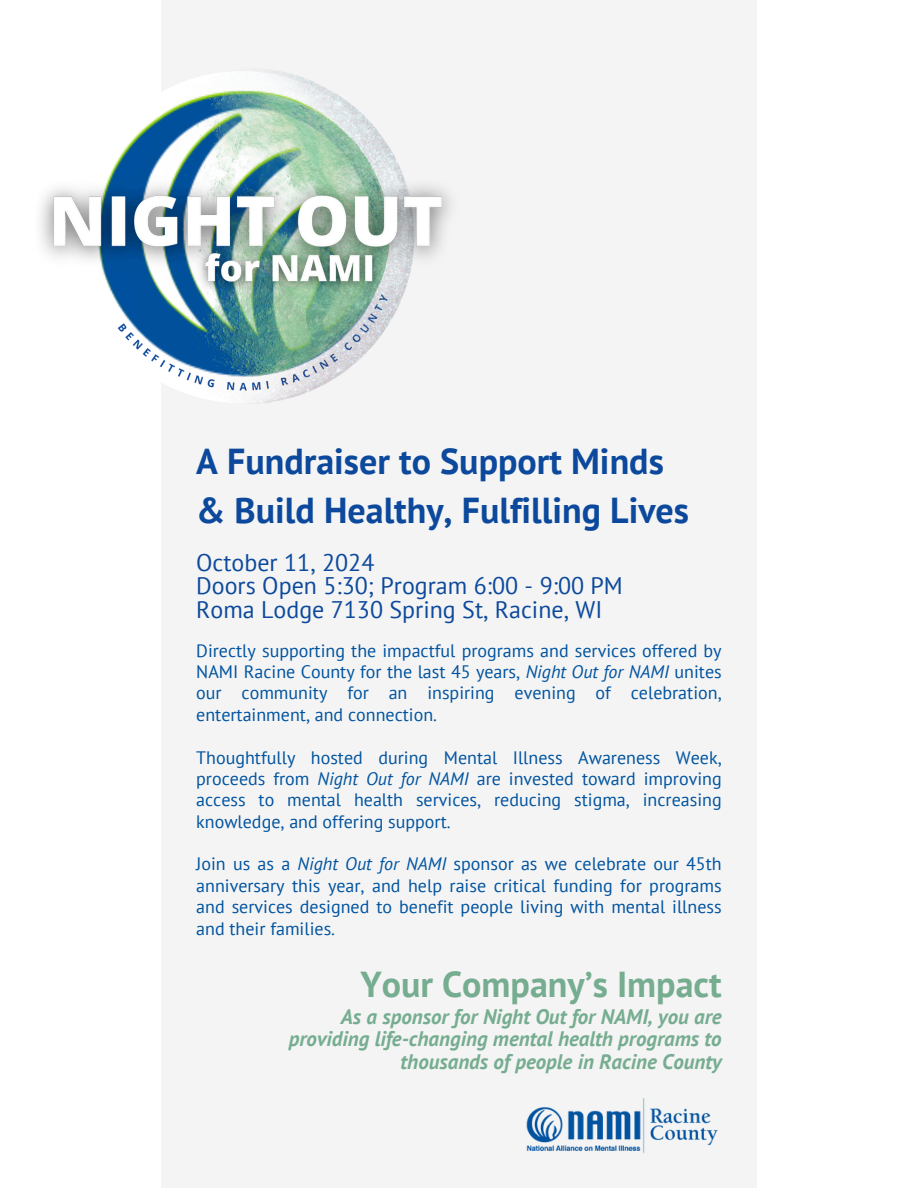
<style>
.page{position:relative;width:918px;height:1188px;background:#fff}
.page>*{position:absolute;margin:0;border:0;box-sizing:border-box;transform-origin:0 0}
.t1{font:700 36px/49.5px "PT Sans";color:#0c499c}
.t2{font:700 36px "PT Sans";color:#76ad90}
.t3{font:24px/23.7px "PT Sans";color:#0c499c}
.t4{font:italic 700 21px/22.5px "PT Sans";color:#76ad90;text-align:right}
.t5{font:18px/21.3px "PT Sans";color:#00539f;text-align:justify}
.s1{font-style:italic}
</style>
<div class="page">
<div style="left:161px;top:0;width:596px;height:1188px;background:#f4f4f4"></div>
<img style="left:526px;top:1098px;width:192px;height:55px">
<img style="left:40px;top:70px;width:411px;height:334px">
<p class="t1" style="left:196px;top:436px;width:494px">A Fundraiser to Support Minds &amp; Build Healthy, Fulfilling Lives</p>
<h2 class="t3" style="left:196px;top:550px;width:428px">October 11, 2024<br>Doors Open 5:30; Program 6:00 - 9:00 PM<br>Roma Lodge 7130 Spring St, Racine, WI</h2>
<p class="t5" style="left:196px;top:639px;width:527px">Directly supporting the impactful programs and services offered by NAMI Racine County for the last 45 years, <span class="s1">Night Out for NAMI</span> unites our community for an inspiring evening of celebration, entertainment, and connection.</p>
<h1 class="t5" style="left:196px;top:746px;width:527px">Thoughtfully hosted during Mental Illness Awareness Week, proceeds from <span class="s1">Night Out for NAMI</span> are invested toward improving access to mental health services, reducing stigma, increasing knowledge, and offering support.</h1>
<h3 class="t5" style="left:196px;top:853px;width:527px">Join us as a <span class="s1">Night Out for NAMI</span> sponsor as we celebrate our 45th anniversary this year, and help raise critical funding for programs and services designed to benefit people living with mental illness and their families.</h3>
<p class="t2" style="left:360px;top:960px;width:363px">Your Company’s Impact</p>
<p class="t4" style="left:289px;top:1005px;width:434px">As a sponsor for Night Out for NAMI, you are providing life-changing mental health programs to thousands of people in Racine County</p>
</div>
